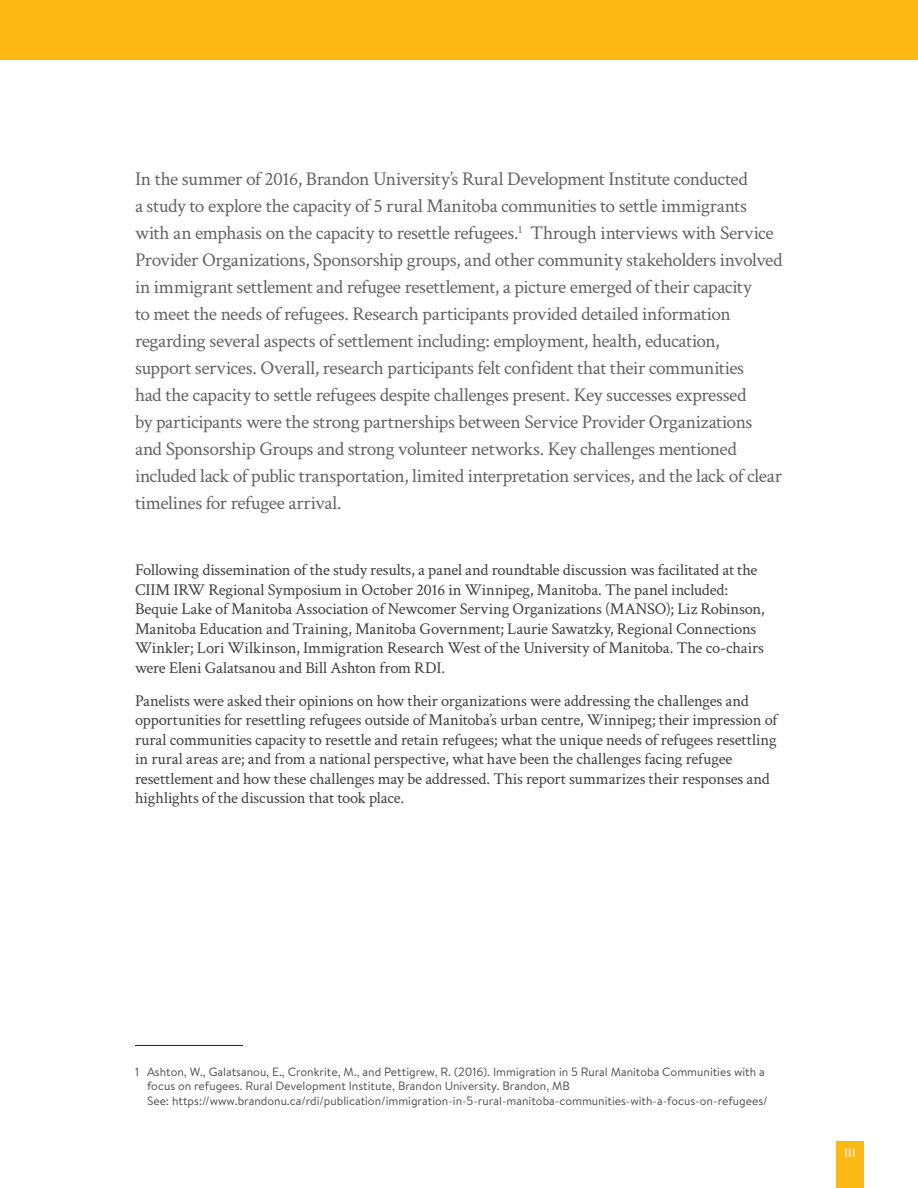
<style>
.page{position:relative;width:918px;height:1188px;background:#fff}
.page>*{position:absolute;margin:0;border:0;box-sizing:border-box;transform-origin:0 0}
.t1{font:19.5px/27px "Crimson Text";letter-spacing:-.02em;color:#636366}
.t2{font:16.5px/19.5px "Crimson Text";letter-spacing:-.01em;color:#3e3e3f}
.t3{font:12px/14.4px "Brandon Text";color:#4b4c4d}
.t4{font:500 12px "Brandon Text";color:#fff}
</style>
<div class="page">
<div style="left:836px;top:1142px;width:28px;height:46px;background:#fcb814"></div>
<div style="left:0;top:0;width:918px;height:59px;background:#fcb814"></div>
<hr style="left:135px;top:1045px;width:108px;height:1px;background:#231f20">
<p class="t1" style="left:135px;top:165px;width:649px">In the summer of 2016, Brandon University’s Rural Development Institute conducted<br>a study to explore the capacity of 5 rural Manitoba communities to settle immigrants with an emphasis on the capacity to resettle refugees.<sup>1</sup> Through interviews with Service Provider Organizations, Sponsorship groups, and other community stakeholders involved in immigrant settlement and refugee resettlement, a picture emerged of their capacity<br>to meet the needs of refugees. Research participants provided detailed information regarding several aspects of settlement including: employment, health, education,<br>support services. Overall, research participants felt confident that their communities<br>had the capacity to settle refugees despite challenges present. Key successes expressed<br>by participants were the strong partnerships between Service Provider Organizations and Sponsorship Groups and strong volunteer networks. Key challenges mentioned included lack of public transportation, limited interpretation services, and the lack of clear timelines for refugee arrival.</p>
<p class="t2" style="left:135px;top:560px;width:631px">Following dissemination of the study results, a panel and roundtable discussion was facilitated at the CIIM IRW Regional Symposium in October 2016 in Winnipeg, Manitoba. The panel included:<br>Bequie Lake of Manitoba Association of Newcomer Serving Organizations (MANSO); Liz Robinson, Manitoba Education and Training, Manitoba Government; Laurie Sawatzky, Regional Connections Winkler; Lori Wilkinson, Immigration Research West of the University of Manitoba. The co-chairs were Eleni Galatsanou and Bill Ashton from RDI.</p>
<p class="t2" style="left:135px;top:690px;width:644px">Panelists were asked their opinions on how their organizations were addressing the challenges and opportunities for resettling refugees outside of Manitoba’s urban centre, Winnipeg; their impression of rural communities capacity to resettle and retain refugees; what the unique needs of refugees resettling in rural areas are; and from a national perspective, what have been the challenges facing refugee resettlement and how these challenges may be addressed. This report summarizes their responses and highlights of the discussion that took place.</p>
<p class="t3" style="left:147px;top:1064px;width:622px;text-indent:-12px">1 Ashton, W., Galatsanou, E., Cronkrite, M., and Pettigrew, R. (2016). I mmigration in 5 Rural Manitoba Communities with a focus on refugees. Rural Development I nstitute, Brandon U niversity. Brandon, MB<br>See: https://www.brandonu.ca/rdi/publication/immigration-in-5-rural-manitoba-communities-with-a-focus-on-refugees/</p>
<p class="t4" style="left:844px;top:1145px;width:4px">iii</p>
</div>
